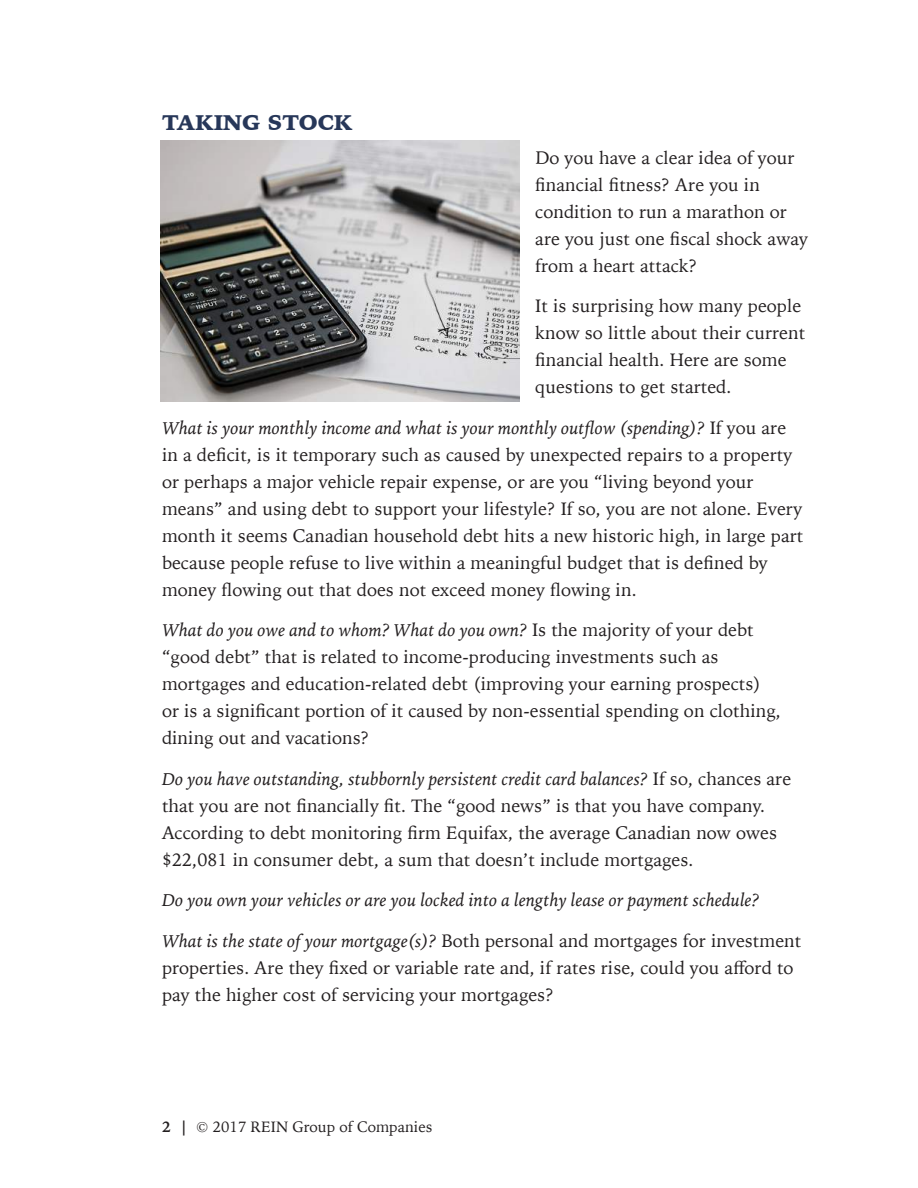
<style>
.page{position:relative;width:918px;height:1188px;background:#fff}
.page>*{position:absolute;margin:0;border:0;box-sizing:border-box;transform-origin:0 0}
.t1{font:900 21px "Iowan Old Style";color:#273759}
.t2{font:18px/27px "Iowan Old Style";letter-spacing:.005em;color:#231f20}
.t3{font:italic 18px "Iowan Old Style";letter-spacing:.005em;color:#231f20}
.t4{font:15px "Iowan Old Style";letter-spacing:.005em;color:#231f20}
.s1{font-style:italic}
.s2{font-weight:700}
</style>
<div class="page">
<img style="left:161px;top:141px;width:359px;height:260px">
<p class="t1" style="left:162px;top:108px;width:192px">TAKING STOCK</p>
<p class="t2" style="left:535px;top:143px;width:274px">Do you have a clear idea of your financial fitness? Are you in condition to run a marathon or are you just one fiscal shock away from a heart attack?</p>
<p class="t2" style="left:535px;top:291px;width:271px">It is surprising how many people know so little about their current financial health. Here are some questions to get started.</p>
<p class="t2" style="left:162px;top:413px;width:643px"><span class="s1">What is your monthly income and what is your monthly outflow (spending)?</span> If you are in a deficit, is it temporary such as caused by unexpected repairs to a property or perhaps a major vehicle repair expense, or are you “living beyond your means” and using debt to support your lifestyle? If so, you are not alone. Every month it seems Canadian household debt hits a new historic high, in large part because people refuse to live within a meaningful budget that is defined by money flowing out that does not exceed money flowing in.</p>
<p class="t2" style="left:162px;top:615px;width:620px"><span class="s1">What do you owe and to whom? What do you own?</span> Is the majority of your debt “good debt” that is related to income-producing investments such as mortgages and education-related debt (improving your earning prospects) or is a significant portion of it caused by non-essential spending on clothing, dining out and vacations?</p>
<p class="t2" style="left:162px;top:764px;width:631px"><span class="s1">Do you have outstanding, stubbornly persistent credit card balances?</span> If so, chances are that you are not financially fit. The “good news” is that you have company.<br>According to debt monitoring firm Equifax, the average Canadian now owes $22,081 in consumer debt, a sum that doesn’t include mortgages.</p>
<p class="t3" style="left:162px;top:884px;width:599px">Do you own your vehicles or are you locked into a lengthy lease or payment schedule?</p>
<p class="t2" style="left:162px;top:926px;width:641px"><span class="s1">What is the state of your mortgage(s)?</span> Both personal and mortgages for investment properties. Are they fixed or variable rate and, if rates rise, could you afford to pay the higher cost of servicing your mortgages?</p>
<p class="t4" style="left:162px;top:1114px;width:272px"><span class="s2">2 |</span> © 2017 REIN Group of Companies</p>
</div>
